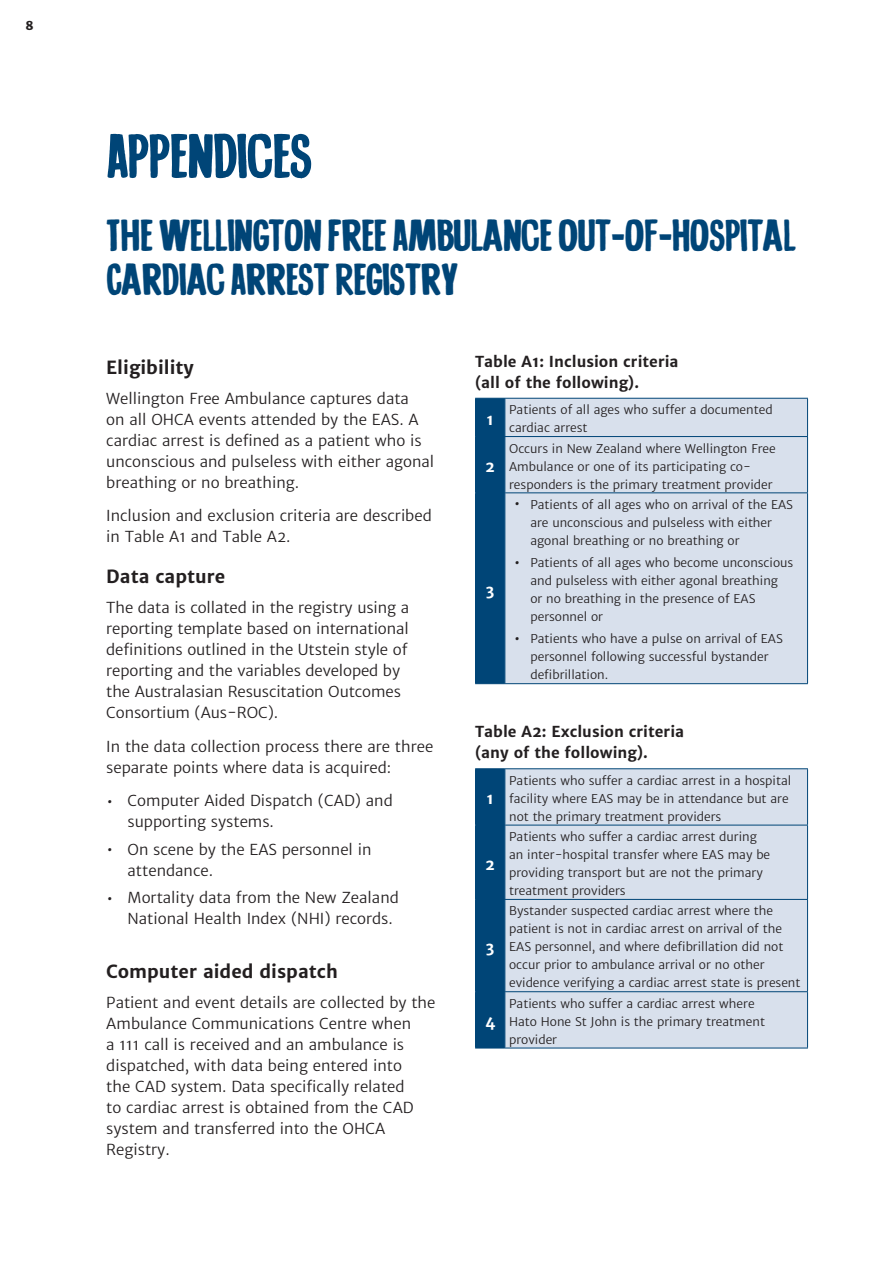
<style>
.page{position:relative;width:893px;height:1263px;background:#fff}
.page>*{position:absolute;margin:0;border:0;box-sizing:border-box;transform-origin:0 0}
.Main_heading{font:63px "Lobster Hand";letter-spacing:-.025em;color:#004577}
.Main_heading-2{font:45px/43.5px "Lobster Hand";letter-spacing:-.025em;color:#004577}
.Sub_heading{font:700 18px "Merriweather Sans";color:#231f20}
.Body{font:15px/21px "Merriweather Sans";color:#231f20}
.Table_title{font:700 15px/21px "Merriweather Sans";color:#231f20}
.Body-2{font:700 15px "Merriweather Sans";color:#fff}
.Body-3{font:12px/18px "Merriweather Sans";color:#231f20}
.t1{font:800 12px "Merriweather Sans";color:#231f20}
.s1{font-size:18px}
</style>
<div class="page">
<div style="left:476px;top:399px;width:28px;height:284px;background:#004577"></div>
<div style="left:505px;top:399px;width:302px;height:284px;background:#d8e0ec"></div>
<hr style="left:475px;top:398px;width:30px;height:1px;background:#004577">
<hr style="left:475px;top:399px;width:1px;height:37px;background:#004577">
<hr style="left:505px;top:398px;width:303px;height:1px;background:#004577">
<hr style="left:504px;top:399px;width:1px;height:37px;background:#004577">
<hr style="left:807px;top:399px;width:1px;height:37px;background:#004577">
<hr style="left:475px;top:436px;width:30px;height:1px;background:#004577">
<hr style="left:475px;top:437px;width:1px;height:55px;background:#004577">
<hr style="left:505px;top:436px;width:303px;height:1px;background:#004577">
<hr style="left:504px;top:437px;width:1px;height:55px;background:#004577">
<hr style="left:807px;top:437px;width:1px;height:55px;background:#004577">
<hr style="left:475px;top:492px;width:30px;height:1px;background:#004577">
<hr style="left:475px;top:493px;width:1px;height:190px;background:#004577">
<hr style="left:505px;top:492px;width:303px;height:1px;background:#004577">
<hr style="left:504px;top:493px;width:1px;height:190px;background:#004577">
<hr style="left:807px;top:493px;width:1px;height:190px;background:#004577">
<hr style="left:475px;top:683px;width:30px;height:1px;background:#004577">
<hr style="left:505px;top:683px;width:303px;height:1px;background:#004577">
<div style="left:476px;top:769px;width:28px;height:279px;background:#004577"></div>
<div style="left:505px;top:769px;width:302px;height:279px;background:#d8e0ec"></div>
<hr style="left:475px;top:768px;width:30px;height:1px;background:#004577">
<hr style="left:475px;top:769px;width:1px;height:56px;background:#004577">
<hr style="left:505px;top:768px;width:303px;height:1px;background:#004577">
<hr style="left:504px;top:769px;width:1px;height:56px;background:#004577">
<hr style="left:807px;top:769px;width:1px;height:56px;background:#004577">
<hr style="left:475px;top:825px;width:30px;height:1px;background:#004577">
<hr style="left:475px;top:825px;width:1px;height:74px;background:#004577">
<hr style="left:505px;top:825px;width:303px;height:1px;background:#004577">
<hr style="left:504px;top:825px;width:1px;height:74px;background:#004577">
<hr style="left:807px;top:825px;width:1px;height:74px;background:#004577">
<hr style="left:475px;top:899px;width:30px;height:1px;background:#004577">
<hr style="left:475px;top:900px;width:1px;height:91px;background:#004577">
<hr style="left:505px;top:899px;width:303px;height:1px;background:#004577">
<hr style="left:504px;top:900px;width:1px;height:91px;background:#004577">
<hr style="left:807px;top:900px;width:1px;height:91px;background:#004577">
<hr style="left:475px;top:991px;width:30px;height:1px;background:#004577">
<hr style="left:475px;top:992px;width:1px;height:56px;background:#004577">
<hr style="left:505px;top:991px;width:303px;height:1px;background:#004577">
<hr style="left:504px;top:992px;width:1px;height:56px;background:#004577">
<hr style="left:807px;top:992px;width:1px;height:56px;background:#004577">
<hr style="left:475px;top:1048px;width:30px;height:1px;background:#004577">
<hr style="left:505px;top:1048px;width:303px;height:1px;background:#004577">
<p class="t1" style="left:26px;top:18px;width:10px">8</p>
<p class="Main_heading" style="left:106px;top:115px;width:208px">APPENDICES</p>
<p class="Main_heading-2" style="left:106px;top:211px;width:692px">THE WELLINGTON FREE AMBULANCE OUT-OF-HOSPITAL<br>CARDIAC ARREST REGISTRY</p>
<p class="Sub_heading" style="left:106px;top:357px;width:89px">Eligibility</p>
<p class="Body" style="left:106px;top:388px;width:329px">Wellington Free Ambulance captures data<br>on all OHCA events attended by the EAS. A cardiac arrest is defined as a patient who is unconscious and pulseless with either agonal breathing or no breathing.</p>
<p class="Body" style="left:106px;top:506px;width:327px">Inclusion and exclusion criteria are described in Table A1 and Table A2.</p>
<p class="Sub_heading" style="left:106px;top:566px;width:121px">Data capture</p>
<p class="Body" style="left:106px;top:597px;width:304px">The data is collated in the registry using a reporting template based on international definitions outlined in the Utstein style of reporting and the variables developed by the Australasian Resuscitation Outcomes Consortium (Aus-ROC).</p>
<p class="Body" style="left:106px;top:736px;width:329px">In the data collection process there are three separate points where data is acquired:</p>
<p class="Body" style="left:128px;top:791px;width:267px;text-indent:-21px"><span class="s1">•</span> Computer Aided Dispatch (CAD) and supporting systems.</p>
<p class="Body" style="left:128px;top:839px;width:245px;text-indent:-21px"><span class="s1">•</span> On scene by the EAS personnel in attendance.</p>
<p class="Body" style="left:128px;top:887px;width:273px;text-indent:-21px"><span class="s1">•</span> Mortality data from the New Zealand<br>National Health Index (NHI) records.</p>
<p class="Sub_heading" style="left:106px;top:960px;width:233px">Computer aided dispatch</p>
<p class="Body" style="left:106px;top:992px;width:331px">Patient and event details are collected by the Ambulance Communications Centre when<br>a 111 call is received and an ambulance is dispatched, with data being entered into<br>the CAD system. Data specifically related<br>to cardiac arrest is obtained from the CAD system and transferred into the OHCA Registry.</p>
<p class="Table_title" style="left:475px;top:351px;width:205px">Table A1: Inclusion criteria (all of the following).</p>
<p class="Body-2" style="left:486px;top:410px;width:9px">1</p>
<p class="Body-3" style="left:509px;top:401px;width:265px">Patients of all ages who suffer a documented cardiac arrest</p>
<p class="Body-2" style="left:485px;top:457px;width:11px">2</p>
<p class="Body-3" style="left:509px;top:439px;width:268px">Occurs in New Zealand where Wellington Free<br>Ambulance or one of its participating co&shy;responders is the primary treatment provider</p>
<p class="Body-2" style="left:486px;top:581px;width:10px">3</p>
<p class="Body-3" style="left:530px;top:496px;width:264px;text-indent:-17px"><span class="s1">•</span> Patients of all ages who on arrival of the EAS are unconscious and pulseless with either agonal breathing or no breathing or</p>
<p class="Body-3" style="left:530px;top:554px;width:264px;text-indent:-17px"><span class="s1">•</span> Patients of all ages who become unconscious and pulseless with either agonal breathing<br>or no breathing in the presence of EAS personnel or</p>
<p class="Body-3" style="left:530px;top:630px;width:254px;text-indent:-17px"><span class="s1">•</span> Patients who have a pulse on arrival of EAS personnel following successful bystander defibrillation.</p>
<p class="Table_title" style="left:475px;top:721px;width:210px">Table A2: Exclusion criteria (any of the following).</p>
<p class="Body-2" style="left:486px;top:790px;width:9px">1</p>
<p class="Body-3" style="left:509px;top:772px;width:284px">Patients who suffer a cardiac arrest in a hospital facility where EAS may be in attendance but are not the primary treatment providers</p>
<p class="Body-2" style="left:485px;top:855px;width:11px">2</p>
<p class="Body-2" style="left:486px;top:938px;width:10px">3</p>
<p class="Body-2" style="left:485px;top:1012px;width:12px">4</p>
<p class="Body-3" style="left:509px;top:828px;width:263px">Patients who suffer a cardiac arrest during an inter-hospital transfer where EAS may be providing transport but are not the primary treatment providers</p>
<p class="Body-3" style="left:509px;top:902px;width:293px">Bystander suspected cardiac arrest where the patient is not in cardiac arrest on arrival of the EAS personnel, and where defibrillation did not occur prior to ambulance arrival or no other evidence verifying a cardiac arrest state is present</p>
<p class="Body-3" style="left:509px;top:994px;width:257px">Patients who suffer a cardiac arrest where<br>Hato Hone St John is the primary treatment provider</p>
</div>
